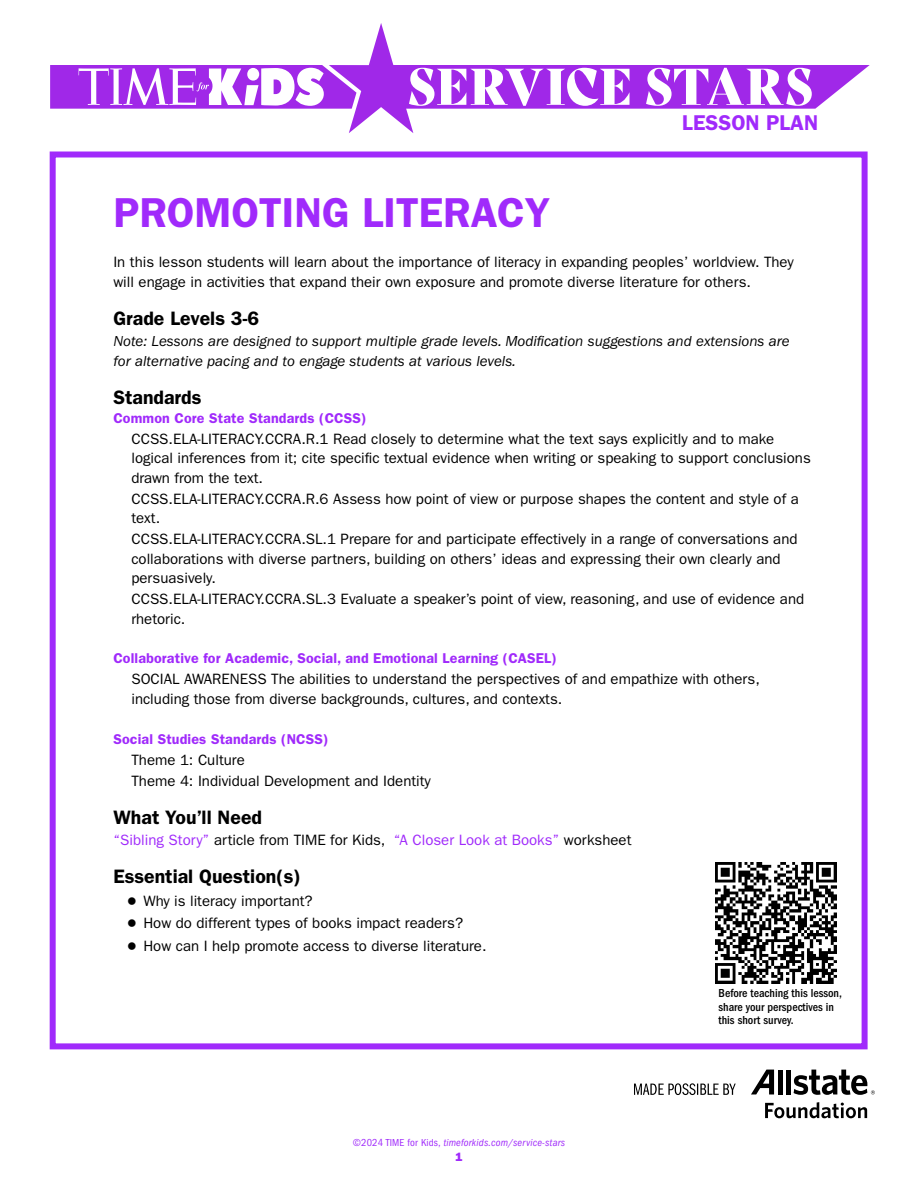
<style>
.page{position:relative;width:918px;height:1188px;background:#fff}
.page>*{position:absolute;margin:0;border:0;box-sizing:border-box;transform-origin:0 0}
.headline{font:600 42px "ITC Franklin Gothic Std";color:#a02afb}
.t1{font:600 21.45px "ITC Franklin Gothic Std";color:#a02afb}
.topic{font:600 19.5px "ITC Franklin Gothic Std";color:#000}
.body_level_2{font:15px/19.5px "ITC Franklin Gothic Std";color:#000}
.headline-2{font:15px/19.5px "ITC Franklin Gothic Std";color:#000}
.body{font:italic 15px/19.5px "ITC Franklin Gothic Std";color:#000}
.body-2{font:15px "ITC Franklin Gothic Std";color:#a02afb}
.hyperlink{font:600 14.25px "ITC Franklin Gothic Std";letter-spacing:.01em;color:#a02afb}
.t2{font:500 condensed 12px/13.5px "ITC Franklin Gothic Std";color:#000}
.folio{font:12px "ITC Franklin Gothic Std Hvy";color:#a02afb}
.copyright{font:italic condensed 10.5px "ITC Franklin Gothic Std";letter-spacing:.02em;color:#a02afb}
.s1{color:#000}
.s2{font-family:"Newspaper Pi BT"}
.s3{font-style:normal}
</style>
<div class="page">
<svg style="left:349px;top:23px;width:521px;height:110px"></svg>
<svg style="left:409px;top:68px;width:403px;height:38px"></svg>
<svg style="left:50px;top:65px;width:306px;height:44px"></svg>
<div style="left:50px;top:152px;width:818px;height:897px;background:#fff;border:6px solid #a02afb"></div>
<svg style="left:634px;top:1083px;width:102px;height:12px"></svg>
<svg style="left:751px;top:1070px;width:23px;height:24px"></svg>
<hr style="left:778px;top:1070px;width:4px;height:24px;background:#000">
<div style="left:786px;top:1070px;width:5px;height:24px;background:#000"></div>
<svg style="left:794px;top:1070px;width:81px;height:25px"></svg>
<svg style="left:765px;top:1102px;width:102px;height:16px"></svg>
<img style="left:716px;top:863px;width:120px;height:120px">
<p class="headline" style="left:113px;top:188px;width:438px">PROMOTING LITERACY</p>
<h2 class="t1" style="left:682px;top:110px;width:137px">LESSON PLAN</h2>
<p class="headline-2" style="left:113px;top:253px;width:682px">In this lesson students will learn about the importance of literacy in expanding peoples’ worldview. They will engage in activities that expand their own exposure and promote diverse literature for others.</p>
<p class="topic" style="left:113px;top:307px;width:147px">Grade Levels 3-6</p>
<p class="body" style="left:113px;top:332px;width:678px">Note: Lessons are designed to support multiple grade levels. Modification suggestions and extensions are for alternative pacing and to engage students at various levels.</p>
<p class="topic" style="left:113px;top:386px;width:90px">Standards</p>
<p class="hyperlink" style="left:113px;top:409px;width:255px">Common Core State Standards (CCSS)</p>
<p class="body_level_2" style="left:131px;top:429px;width:681px">CCSS.ELA-LITERACY.CCRA.R.1 Read closely to determine what the text says explicitly and to make logical inferences from it; cite specific textual evidence when writing or speaking to support conclusions drawn from the text.</p>
<p class="body_level_2" style="left:131px;top:489px;width:669px">CCSS.ELA-LITERACY.CCRA.R.6 Assess how point of view or purpose shapes the content and style of a text.</p>
<p class="body_level_2" style="left:131px;top:529px;width:668px">CCSS.ELA-LITERACY.CCRA.SL.1 Prepare for and participate effectively in a range of conversations and collaborations with diverse partners, building on others’ ideas and expressing their own clearly and persuasively.</p>
<p class="body_level_2" style="left:131px;top:589px;width:674px">CCSS.ELA-LITERACY.CCRA.SL.3 Evaluate a speaker’s point of view, reasoning, and use of evidence and rhetoric.</p>
<p class="hyperlink" style="left:113px;top:650px;width:445px">Collaborative for Academic, Social, and Emotional Learning (CASEL)</p>
<p class="body_level_2" style="left:131px;top:670px;width:630px">SOCIAL AWARENESS The abilities to understand the perspectives of and empathize with others, including those from diverse backgrounds, cultures, and contexts.</p>
<p class="hyperlink" style="left:113px;top:730px;width:217px">Social Studies Standards (NCSS)</p>
<p class="body_level_2" style="left:131px;top:750px;width:115px">Theme 1: Culture</p>
<p class="body_level_2" style="left:131px;top:771px;width:301px">Theme 4: Individual Development and Identity</p>
<p class="topic" style="left:113px;top:806px;width:150px">What You’ll Need</p>
<p class="body-2" style="left:113px;top:831px;width:520px">“Sibling Story” <span class="s1">article from TIME for Kids,</span> “A Closer Look at Books” <span class="s1">worksheet</span></p>
<p class="topic" style="left:113px;top:865px;width:189px">Essential Question(s)</p>
<p class="body_level_2" style="left:127px;top:891px;width:187px"><span class="s2">B</span> Why is literacy important?</p>
<p class="body_level_2" style="left:127px;top:913px;width:338px"><span class="s2">B</span> How do different types of books impact readers?</p>
<p class="body_level_2" style="left:127px;top:936px;width:361px"><span class="s2">B</span> How can I help promote access to diverse literature.</p>
<p class="t2" style="left:719px;top:987px;width:125px">Before teaching this lesson, share your perspectives in this short survey.</p>
<p class="copyright" style="left:353px;top:1136px;width:214px"><span class="s3">©2024 TIME for Kids,</span> timeforkids.com/service-stars</p>
<p class="folio" style="left:455px;top:1150px;width:9px">1</p>
</div>
